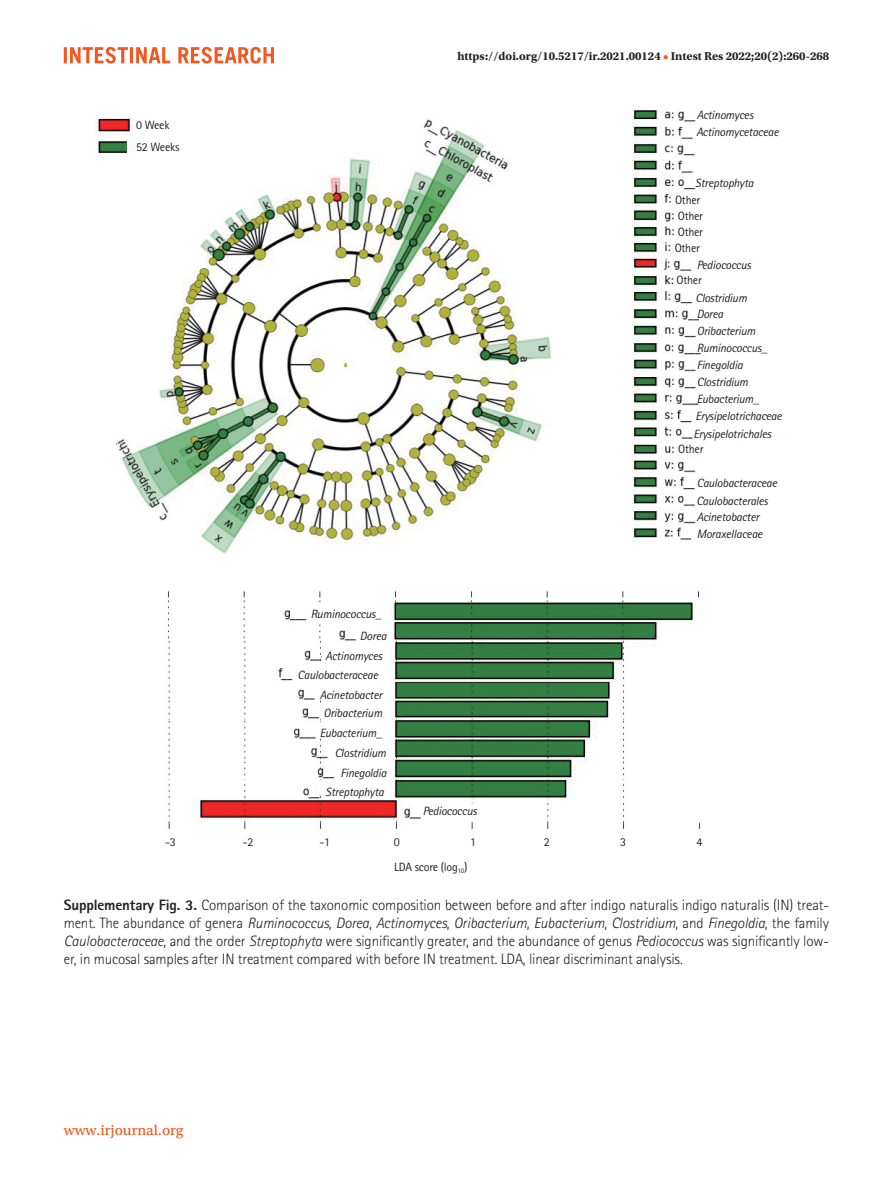
<style>
.page{position:relative;width:893px;height:1191px;background:#fff}
.page>*{position:absolute;margin:0;border:0;box-sizing:border-box;transform-origin:0 0}
.표그림제목{font:300 15px/18px "Rotis Sans Serif Std";letter-spacing:-.01em;color:#231f20;text-align:justify}
.t1{font:15px "Utopia Std Capt";color:#f15921}
.그림지문{font:italic 12px "Rotis Sans Serif Std";letter-spacing:-.02em;color:#231f20}
.그림지문-2{font:12px "Rotis Sans Serif Std";letter-spacing:-.02em;color:#231f20}
.t2{font:700 12px "Utopia Std";color:#231f20}
.s1{color:#f15921}
.s2{font-weight:800}
.s3{font-style:italic}
</style>
<div class="page">
<svg style="left:64px;top:47px;width:210px;height:17px"></svg>
<img style="left:96px;top:106px;width:606px;height:724px">
<p class="그림지문-2" style="left:136px;top:118px;width:35px">0 Week</p>
<p class="그림지문-2" style="left:136px;top:140px;width:45px">52 Weeks</p>
<p class="그림지문" style="left:311px;top:607px;width:72px">Ruminococcus_</p>
<p class="그림지문" style="left:360px;top:628px;width:28px">Dorea</p>
<p class="그림지문" style="left:326px;top:649px;width:58px">Actinomyces</p>
<p class="그림지문" style="left:298px;top:667px;width:82px">Caulobacteraceae</p>
<p class="그림지문" style="left:320px;top:688px;width:64px">Acinetobacter</p>
<p class="그림지문" style="left:324px;top:705px;width:60px">Oribacterium</p>
<p class="그림지문" style="left:320px;top:726px;width:64px">Eubacterium_</p>
<p class="그림지문" style="left:335px;top:745px;width:53px">Clostridium</p>
<p class="그림지문" style="left:340px;top:765px;width:48px">Finegoldia</p>
<p class="그림지문" style="left:326px;top:785px;width:60px">Streptophyta</p>
<p class="t2" style="left:457px;top:49px;width:373px">https://doi.org/10.5217/ir.2021.00124 <span class="s1">•</span> Intest Res 2022;20(2):260-268</p>
<p class="그림지문" style="left:697px;top:108px;width:58px">Actinomyces</p>
<p class="그림지문" style="left:696px;top:125px;width:84px">Actinomycetaceae</p>
<p class="그림지문" style="left:695px;top:175px;width:60px">Streptophyta</p>
<p class="그림지문-2" style="left:675px;top:192px;width:27px">Other</p>
<p class="그림지문-2" style="left:678px;top:209px;width:27px">Other</p>
<p class="그림지문-2" style="left:678px;top:224px;width:27px">Other</p>
<p class="그림지문-2" style="left:675px;top:241px;width:27px">Other</p>
<p class="그림지문-2" style="left:676px;top:273px;width:27px">Other</p>
<p class="그림지문" style="left:697px;top:258px;width:56px">Pediococcus</p>
<p class="그림지문" style="left:695px;top:291px;width:53px">Clostridium</p>
<p class="그림지문" style="left:697px;top:306px;width:28px">Dorea</p>
<p class="그림지문" style="left:697px;top:323px;width:60px">Oribacterium</p>
<p class="그림지문" style="left:697px;top:341px;width:72px">Ruminococcus_</p>
<p class="그림지문" style="left:697px;top:358px;width:48px">Finegoldia</p>
<p class="그림지문" style="left:697px;top:374px;width:53px">Clostridium</p>
<p class="그림지문" style="left:697px;top:391px;width:64px">Eubacterium_</p>
<p class="그림지문" style="left:695px;top:408px;width:88px">Erysipelotrichaceae</p>
<p class="그림지문" style="left:693px;top:426px;width:79px">Erysipelotrichales</p>
<p class="그림지문-2" style="left:678px;top:442px;width:27px">Other</p>
<p class="그림지문" style="left:697px;top:475px;width:82px">Caulobacteraceae</p>
<p class="그림지문" style="left:696px;top:493px;width:73px">Caulobacterales</p>
<p class="그림지문" style="left:697px;top:509px;width:64px">Acinetobacter</p>
<p class="그림지문" style="left:423px;top:803px;width:56px">Pediococcus</p>
<p class="그림지문" style="left:697px;top:526px;width:67px">Moraxellaceae</p>
<p class="그림지문-2" style="left:165px;top:834px;width:12px">-3</p>
<p class="그림지문-2" style="left:243px;top:834px;width:12px">-2</p>
<p class="그림지문-2" style="left:319px;top:834px;width:12px">-1</p>
<p class="그림지문-2" style="left:394px;top:834px;width:7px">0</p>
<p class="그림지문-2" style="left:470px;top:834px;width:7px">1</p>
<p class="그림지문-2" style="left:544px;top:834px;width:7px">2</p>
<p class="그림지문-2" style="left:620px;top:834px;width:7px">3</p>
<p class="그림지문-2" style="left:697px;top:834px;width:7px">4</p>
<p class="그림지문-2" style="left:394px;top:859px;width:75px">LDA score (log<sub>10</sub>)</p>
<p class="표그림제목" style="left:64px;top:896px;width:767px"><span class="s2">Supplementary Fig. 3.</span> Comparison of the taxonomic composition between before and after indigo naturalis indigo naturalis (IN) treat&shy;ment. The abundance of genera <span class="s3">Ruminococcus</span>, <span class="s3">Dorea</span>, <span class="s3">Actinomyces</span>, <span class="s3">Oribacterium</span>, <span class="s3">Eubacterium</span>, <span class="s3">Clostridium</span>, and <span class="s3">Finegoldia</span>, the family <span class="s3">Caulobacteraceae</span>, and the order <span class="s3">Streptophyta</span> were significantly greater, and the abundance of genus <span class="s3">Pediococcus</span> was significantly low&shy;er, in mucosal samples after IN treatment compared with before IN treatment. LDA, linear discriminant analysis.</p>
<p class="t1" style="left:64px;top:1122px;width:121px">www.irjournal.org</p>
</div>
